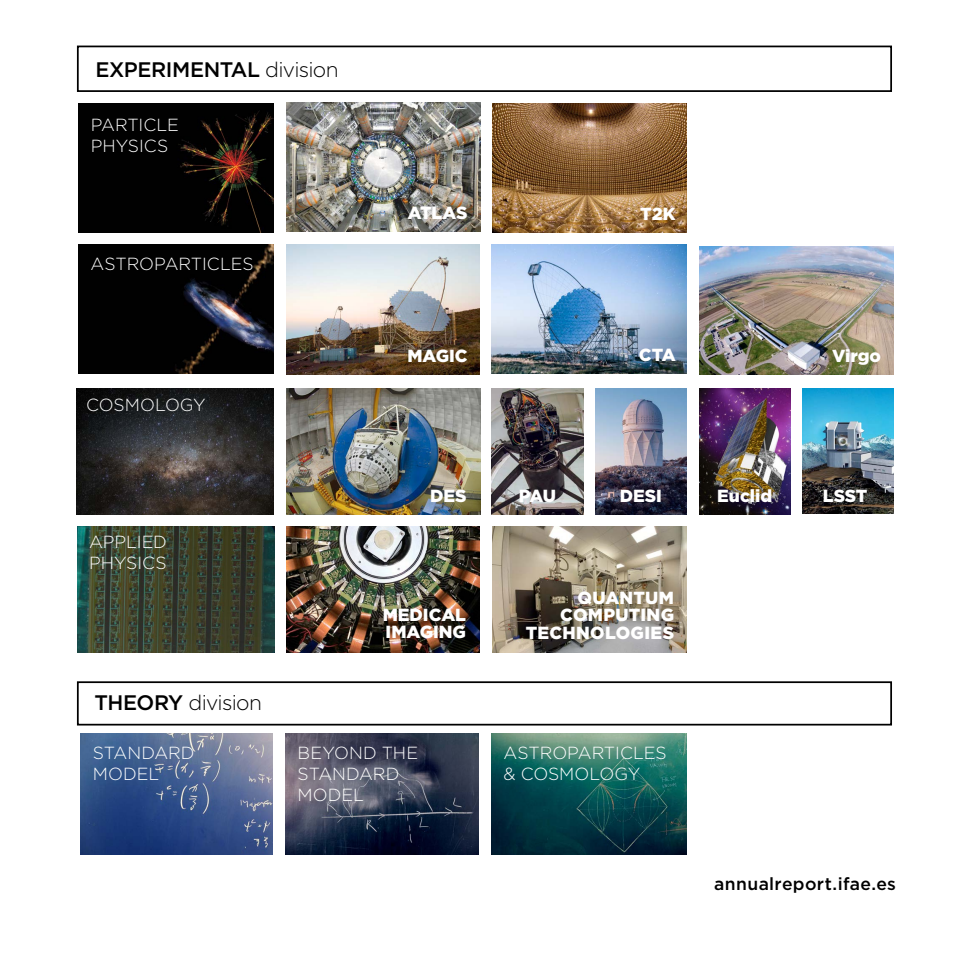
<style>
.page{position:relative;width:968px;height:968px;background:#fff}
.page>*{position:absolute;margin:0;border:0;box-sizing:border-box;transform-origin:0 0}
.t1{font:500 21px "Gotham";letter-spacing:-.02em;color:#000}
.t2{font:300 21px "Gotham";letter-spacing:-.035em;color:#000}
.t3{font:300 17.5px/21px "Gotham";color:#fff}
.t4{font:900 17.5px/17.5px "Gotham";color:#fff;text-align:right}
.t5{font:500 17.5px "Gotham";letter-spacing:.02em;color:#000}
.s1{font-weight:300}
.s2{font-weight:500}
</style>
<div class="page">
<img style="left:77px;top:526px;width:197px;height:126px">
<img style="left:286px;top:526px;width:193px;height:126px">
<div style="left:77px;top:681px;width:814px;height:44px;border:2px solid #000"></div>
<div style="left:77px;top:46px;width:814px;height:46px;border:2px solid #000"></div>
<img style="left:78px;top:104px;width:196px;height:128px">
<img style="left:78px;top:245px;width:196px;height:128px">
<img style="left:77px;top:389px;width:197px;height:125px">
<img style="left:80px;top:733px;width:193px;height:121px">
<img style="left:285px;top:733px;width:193px;height:121px">
<img style="left:491px;top:733px;width:195px;height:121px">
<img style="left:286px;top:102px;width:194px;height:129px">
<img style="left:492px;top:103px;width:194px;height:129px">
<img style="left:699px;top:246px;width:194px;height:128px">
<img style="left:491px;top:244px;width:195px;height:130px">
<img style="left:491px;top:389px;width:92px;height:125px">
<img style="left:286px;top:389px;width:194px;height:125px">
<img style="left:699px;top:389px;width:91px;height:125px">
<img style="left:286px;top:244px;width:193px;height:130px">
<img style="left:595px;top:389px;width:91px;height:125px">
<img style="left:802px;top:389px;width:91px;height:125px">
<img style="left:492px;top:526px;width:194px;height:126px">
<p class="t1" style="left:95px;top:57px;width:245px">EXPERIMENTAL <span class="s1">division</span></p>
<p class="t3" style="left:91px;top:114px;width:90px">PARTICLE<br>PHYSICS</p>
<p class="t3" style="left:90px;top:253px;width:164px">ASTROPARTICLES</p>
<p class="t3" style="left:86px;top:394px;width:121px">COSMOLOGY</p>
<p class="t3" style="left:89px;top:530px;width:79px">APPLIED<br>PHYSICS</p>
<p class="t2" style="left:95px;top:691px;width:169px"><span class="s2">THEORY</span> division</p>
<p class="t4" style="left:407px;top:203px;width:61px">ATLAS</p>
<p class="t4" style="left:640px;top:205px;width:37px">T2K</p>
<p class="t4" style="left:407px;top:346px;width:62px">MAGIC</p>
<p class="t4" style="left:639px;top:345px;width:38px">CTA</p>
<p class="t4" style="left:831px;top:347px;width:50px">Virgo</p>
<p class="t4" style="left:430px;top:487px;width:38px">DES</p>
<p class="t4" style="left:518px;top:486px;width:39px">PAU</p>
<p class="t4" style="left:717px;top:486px;width:57px">Euclid</p>
<p class="t4" style="left:619px;top:486px;width:44px">DESI</p>
<p class="t4" style="left:822px;top:486px;width:46px">LSST</p>
<p class="t4" style="left:382px;top:605px;width:85px;text-align:left">MEDICAL<br>IMAGING</p>
<p class="t4" style="left:526px;top:588px;width:150px">QUANTUM<br>COMPUTING<br>TECHNOLOGIES</p>
<p class="t3" style="left:93px;top:741px;width:103px">STANDARD<br>MODEL</p>
<p class="t3" style="left:297px;top:741px;width:122px">BEYOND THE<br>STANDARD<br>MODEL</p>
<p class="t3" style="left:503px;top:741px;width:164px">ASTROPARTICLES &amp; COSMOLOGY</p>
<p class="t5" style="left:714px;top:873px;width:183px">annualreport.ifae.es</p>
</div>
